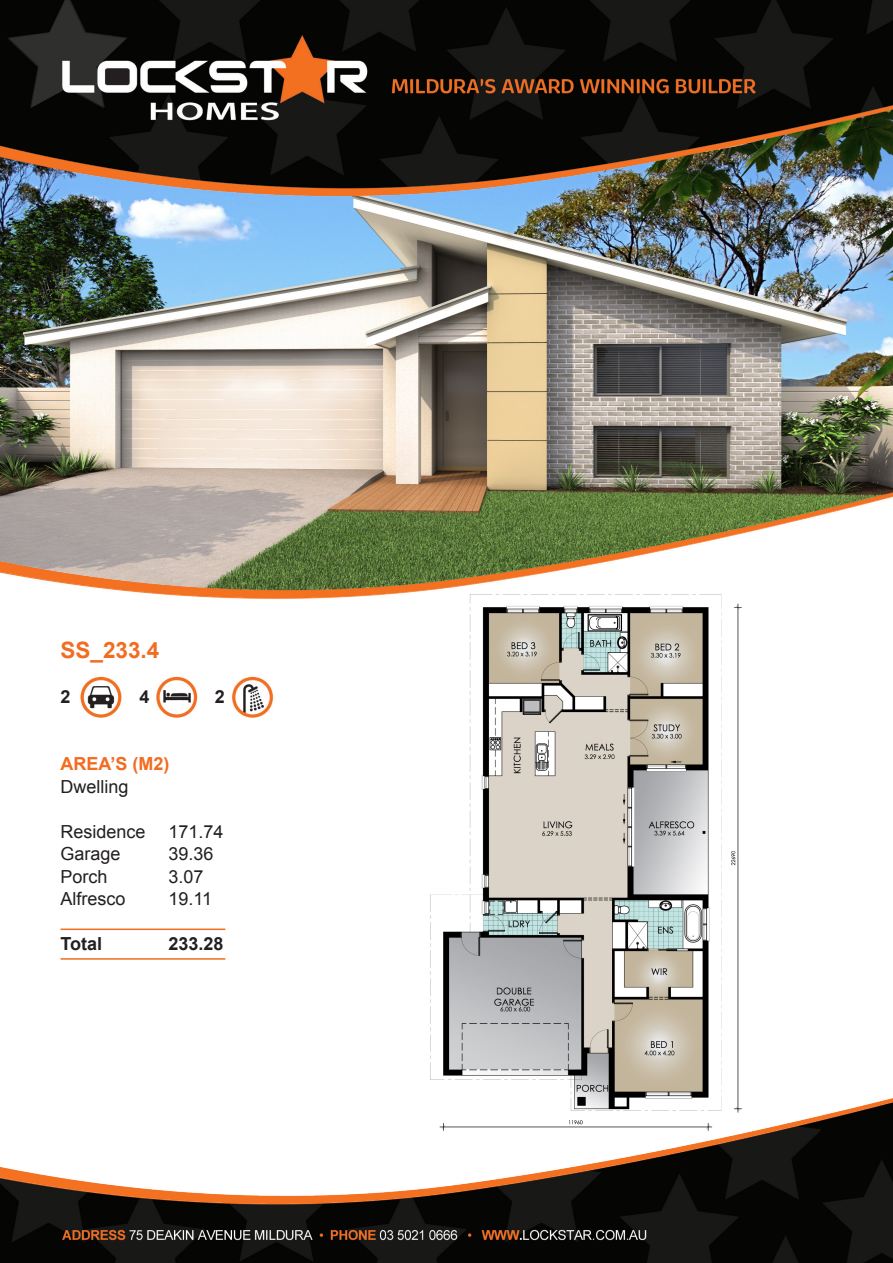
<style>
.page{position:relative;width:893px;height:1263px;background:#fff}
.page>*{position:absolute;margin:0;border:0;box-sizing:border-box;transform-origin:0 0}
.t1{font:700 22.5px "Arial";color:#f26c21}
.t2{font:18px "Arial";color:#231f20}
.t3{font:700 18px "Arial";color:#231f20}
.t4{font:700 18px "Arial";color:#f26c21}
</style>
<div class="page">
<img style="left:0;top:0;width:893px;height:1263px">
<img style="left:0;top:106px;width:893px;height:489px">
<img style="left:429px;top:594px;width:313px;height:537px">
<hr style="left:61px;top:928px;width:164px;height:2px;background:#f26c21">
<hr style="left:61px;top:958px;width:164px;height:2px;background:#f26c21">
<p class="t1" style="left:61px;top:635px;width:100px">SS_233.4</p>
<p class="t3" style="left:61px;top:684px;width:12px">2</p>
<p class="t3" style="left:140px;top:684px;width:12px">4</p>
<p class="t3" style="left:215px;top:684px;width:12px">2</p>
<p class="t4" style="left:61px;top:752px;width:111px">AREA’S (M2)</p>
<p class="t2" style="left:61px;top:774px;width:70px">Dwelling</p>
<p class="t2" style="left:61px;top:819px;width:87px">Residence</p>
<p class="t2" style="left:169px;top:819px;width:57px">171.74</p>
<p class="t2" style="left:61px;top:842px;width:62px">Garage</p>
<p class="t2" style="left:169px;top:842px;width:47px">39.36</p>
<p class="t2" style="left:61px;top:864px;width:49px">Porch</p>
<p class="t2" style="left:169px;top:864px;width:37px">3.07</p>
<p class="t2" style="left:61px;top:887px;width:67px">Alfresco</p>
<p class="t2" style="left:169px;top:887px;width:45px">19.11</p>
<p class="t3" style="left:61px;top:932px;width:43px">Total</p>
<p class="t3" style="left:169px;top:932px;width:57px">233.28</p>
</div>
